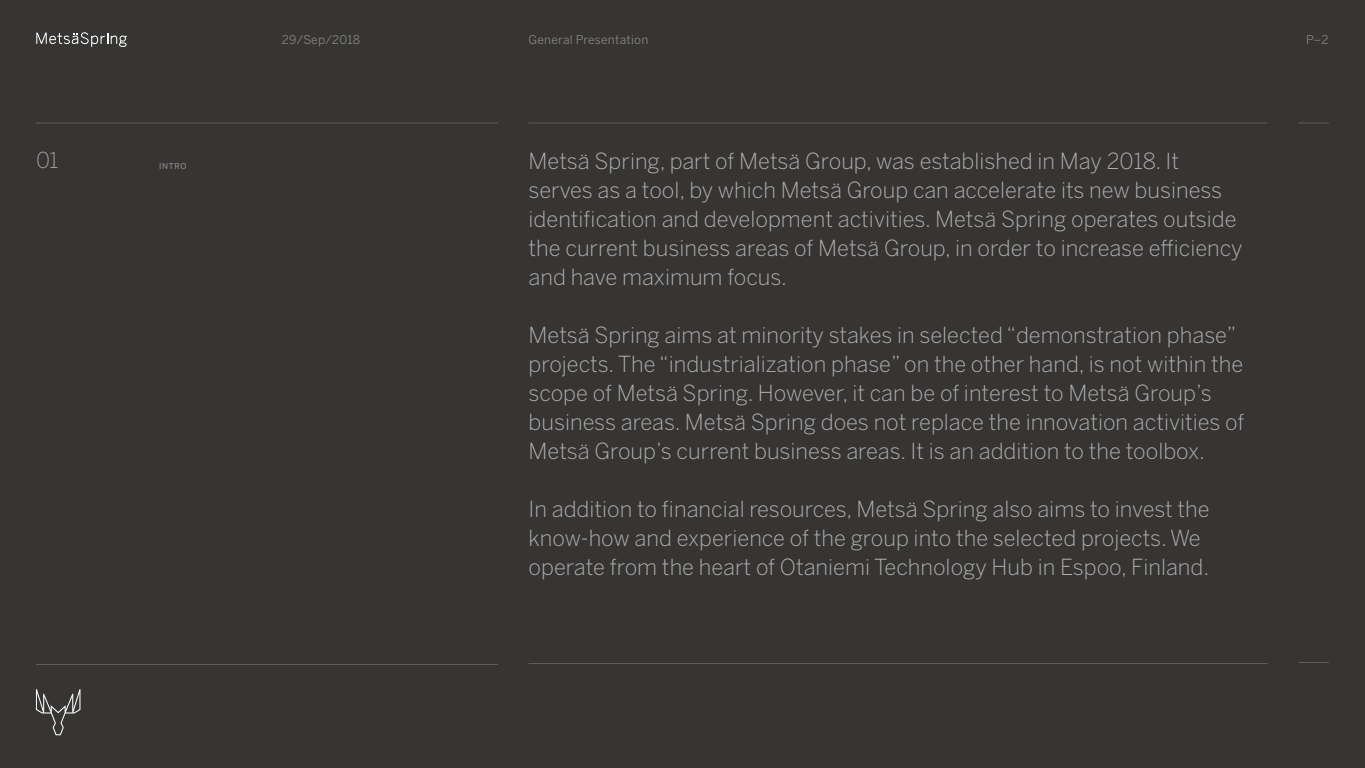
<style>
.page{position:relative;width:1365px;height:768px;background:#363534}
.page>*{position:absolute;margin:0;border:0;box-sizing:border-box;transform-origin:0 0}
.t1{font:300 22px/29px "Benton Sans";color:#afaeae}
.t2{font:300 21.8px "Benton Sans";color:#9b9a9a}
.t3{font:12px "Benton Sans";letter-spacing:.02em;color:#868685}
.t4{font:8px "Benton Sans";letter-spacing:.08em;color:#9b9a9a}
</style>
<div class="page">
<svg style="left:36px;top:32px;width:91px;height:15px"></svg>
<svg style="left:36px;top:689px;width:44px;height:46px"></svg>
<hr style="left:36px;top:122px;width:462px;height:2px;background:#5e5d5d">
<hr style="left:36px;top:664px;width:462px;height:1px;background:#5e5d5d">
<hr style="left:529px;top:122px;width:738px;height:2px;background:#5e5d5d">
<hr style="left:529px;top:663px;width:738px;height:1px;background:#5e5d5d">
<hr style="left:1298px;top:122px;width:31px;height:2px;background:#5e5d5d">
<hr style="left:1298px;top:662px;width:31px;height:1px;background:#5e5d5d">
<p class="t3" style="left:282px;top:33px;width:80px">29/Sep/2018</p>
<p class="t3" style="left:529px;top:33px;width:121px">General Presentation</p>
<p class="t3" style="left:1306px;top:33px;width:24px">P–2</p>
<p class="t2" style="left:36px;top:148px;width:24px">01</p>
<p class="t4" style="left:159px;top:161px;width:29px">INTRO</p>
<p class="t1" style="left:529px;top:146px;width:716px">Metsä Spring, part of Metsä Group, was established in May 2018. It serves as a tool, by which Metsä Group can accelerate its new business identification and development activities. Metsä Spring operates outside the current business areas of Metsä Group, in order to increase efficiency and have maximum focus.</p>
<p class="t1" style="left:529px;top:320px;width:717px">Metsä Spring aims at minority stakes in selected “demonstration phase” projects. The “industrialization phase” on the other hand, is not within the scope of Metsä Spring. However, it can be of interest to Metsä Group’s business areas. Metsä Spring does not replace the innovation activities of Metsä Group’s current business areas. It is an addition to the toolbox.</p>
<p class="t1" style="left:529px;top:494px;width:683px">In addition to financial resources, Metsä Spring also aims to invest the know-how and experience of the group into the selected projects. We operate from the heart of Otaniemi Technology Hub in Espoo, Finland.</p>
</div>
